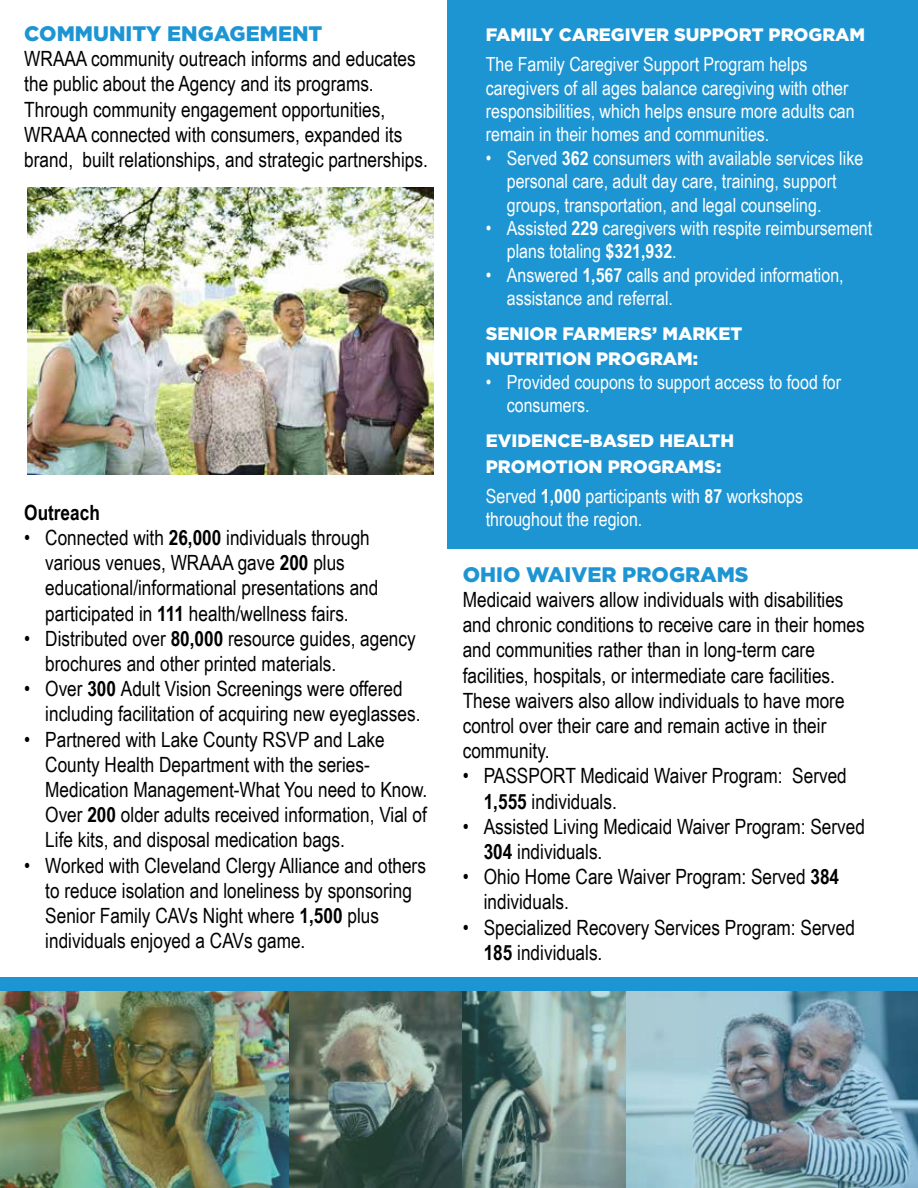
<style>
.page{position:relative;width:918px;height:1188px;background:#fff}
.page>*{position:absolute;margin:0;border:0;box-sizing:border-box;transform-origin:0 0}
.t1{font:21px/25.2px "Arial Narrow";color:#000}
.t2{font:900 21px "Gotham";color:#1e95d3}
.t3{font:700 21px "Arial Narrow";color:#000}
.t4{font:19.5px/23.4px "Arial Narrow";color:#fff}
.t5{font:900 18px/25.2px "Gotham";color:#fff}
.s1{font-weight:700}
</style>
<div class="page">
<div style="left:0;top:977px;width:918px;height:48px;background:#1e95d3"></div>
<img style="left:0;top:992px;width:918px;height:196px">
<div style="left:447px;top:0;width:471px;height:548px;background:#1e95d3"></div>
<img style="left:27px;top:188px;width:406px;height:286px">
<p class="t2" style="left:24px;top:21px;width:300px">COMMUNITY ENGAGEMENT</p>
<p class="t1" style="left:24px;top:45px;width:405px">WRAAA community outreach informs and educates the public about the Agency and its programs.<br>Through community engagement opportunities, WRAAA connected with consumers, expanded its brand, built relationships, and strategic partnerships.</p>
<p class="t3" style="left:24px;top:496px;width:77px">Outreach</p>
<p class="t1" style="left:45px;top:524px;width:335px;text-indent:-21px">• Connected with <span class="s1">26,000</span> individuals through various venues, WRAAA gave <span class="s1">200</span> plus educational/informational presentations and participated in <span class="s1">111</span> health/wellness fairs.</p>
<p class="t1" style="left:45px;top:625px;width:372px;text-indent:-21px">• Distributed over <span class="s1">80,000</span> resource guides, agency brochures and other printed materials.</p>
<p class="t1" style="left:45px;top:675px;width:377px;text-indent:-21px">• Over <span class="s1">300</span> Adult Vision Screenings were offered including facilitation of acquiring new eyeglasses.</p>
<p class="t1" style="left:45px;top:726px;width:384px;text-indent:-21px">• Partnered with Lake County RSVP and Lake County Health Department with the series-Medication Management-What You need to Know.<br>Over <span class="s1">200</span> older adults received information, Vial of Life kits, and disposal medication bags.</p>
<p class="t1" style="left:45px;top:852px;width:382px;text-indent:-21px">• Worked with Cleveland Clergy Alliance and others to reduce isolation and loneliness by sponsoring Senior Family CAVs Night where <span class="s1">1,500</span> plus individuals enjoyed a CAVs game.</p>
<p class="t5" style="left:486px;top:22px;width:381px">FAMILY CAREGIVER SUPPORT PROGRAM</p>
<p class="t4" style="left:486px;top:52px;width:370px">The Family Caregiver Support Program helps caregivers of all ages balance caregiving with other responsibilities, which helps ensure more adults can remain in their homes and communities.</p>
<p class="t4" style="left:507px;top:145px;width:358px;text-indent:-21px">• Served <span class="s1">362</span> consumers with available services like personal care, adult day care, training, support groups, transportation, and legal counseling.</p>
<p class="t4" style="left:507px;top:216px;width:367px;text-indent:-21px">• Assisted <span class="s1">229</span> caregivers with respite reimbursement plans totaling <span class="s1">$321,932</span>.</p>
<p class="t4" style="left:507px;top:262px;width:338px;text-indent:-21px">• Answered <span class="s1">1,567</span> calls and provided information, assistance and referral.</p>
<p class="t5" style="left:486px;top:321px;width:258px">SENIOR FARMERS’ MARKET<br>NUTRITION PROGRAM:</p>
<p class="t4" style="left:507px;top:370px;width:336px;text-indent:-21px">• Provided coupons to support access to food for consumers.</p>
<p class="t5" style="left:486px;top:428px;width:250px">EVIDENCE-BASED HEALTH<br>PROMOTION PROGRAMS:</p>
<p class="t4" style="left:486px;top:483px;width:319px">Served <span class="s1">1,000</span> participants with <span class="s1">87</span> workshops throughout the region.</p>
<p class="t2" style="left:463px;top:562px;width:287px">OHIO WAIVER PROGRAMS</p>
<p class="t1" style="left:463px;top:586px;width:404px">Medicaid waivers allow individuals with disabilities and chronic conditions to receive care in their homes and communities rather than in long-term care facilities, hospitals, or intermediate care facilities.<br>These waivers also allow individuals to have more control over their care and remain active in their community.</p>
<p class="t1" style="left:484px;top:763px;width:365px;text-indent:-21px">• PASSPORT Medicaid Waiver Program: Served<br><span class="s1">1,555</span> individuals.</p>
<p class="t1" style="left:484px;top:813px;width:383px;text-indent:-21px">• Assisted Living Medicaid Waiver Program: Served<br><span class="s1">304</span> individuals.</p>
<p class="t1" style="left:484px;top:863px;width:357px;text-indent:-21px">• Ohio Home Care Waiver Program: Served <span class="s1">384 </span>individuals.</p>
<p class="t1" style="left:484px;top:914px;width:373px;text-indent:-21px">• Specialized Recovery Services Program: Served<br><span class="s1">185</span> individuals.</p>
</div>
